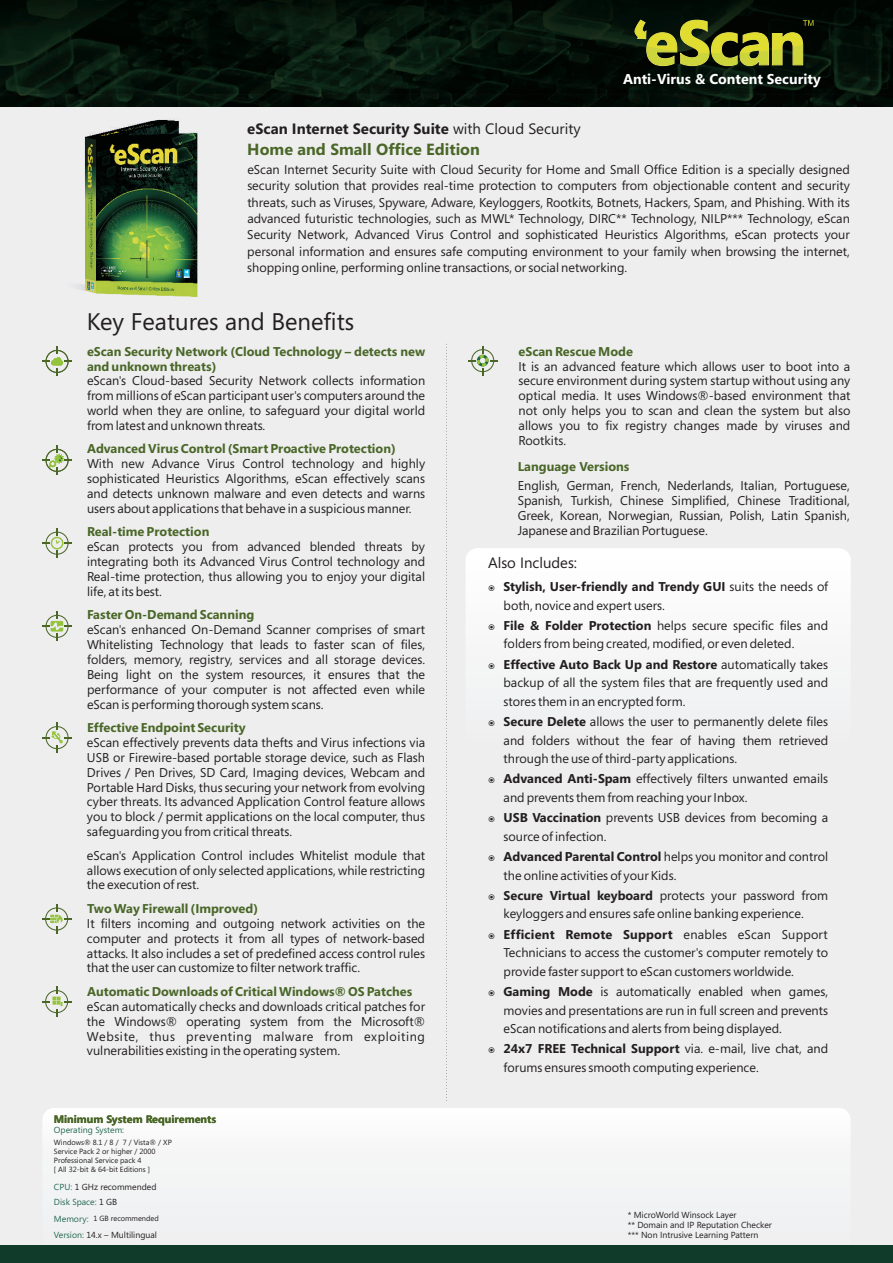
<style>
.page{position:relative;width:893px;height:1263px;background:#eeeeef}
.page>*{position:absolute;margin:0;border:0;box-sizing:border-box;transform-origin:0 0}
.t1{font:24px "Segoe";color:#231f20}
.t2{font:700 16.2px "Segoe";color:#4a6728}
.t3{font:700 15px "Segoe";color:#231f20}
.t4{font:15px "Segoe";color:#231f20}
.t5{font:700 14.25px "Segoe";color:#fff}
.t6{font:12.75px/14.9px "Segoe";color:#231f20;text-align:justify}
.t7{font:700 12.75px/14.9px "Segoe";color:#4a6728}
.t8{font:700 10.8px "Segoe";color:#4a6728}
.t9{font:8.85px/10.4px "Segoe";color:#231f20}
.t10{font:8.85px "Segoe";color:#256a51}
.t11{font:7.5px/8.9px "Segoe";color:#231f20}
.s1{font-family:"Microsoft Tai Le";font-weight:400}
.s2{color:#256a51}
.s3{color:#231f20}
.s4{font-size:8.85px;color:#256a51}
.s5{font-weight:700}
</style>
<div class="page">
<svg style="left:446px;top:344px;width:1px;height:757px"></svg>
<svg style="left:468px;top:346px;width:30px;height:29px"></svg>
<div style="left:466px;top:548px;width:385px;height:77px;background:#fcfcfc"></div>
<svg style="left:42px;top:611px;width:30px;height:30px"></svg>
<svg style="left:42px;top:904px;width:30px;height:30px"></svg>
<svg style="left:42px;top:346px;width:30px;height:30px"></svg>
<svg style="left:42px;top:445px;width:30px;height:30px"></svg>
<svg style="left:42px;top:528px;width:30px;height:30px"></svg>
<svg style="left:42px;top:986px;width:30px;height:30px"></svg>
<svg style="left:43px;top:1108px;width:807px;height:138px"></svg>
<div style="left:0;top:1246px;width:893px;height:17px;background:#103a29"></div>
<svg style="left:42px;top:723px;width:30px;height:29px"></svg>
<img style="left:0;top:95px;width:893px;height:12px">
<img style="left:0;top:0;width:893px;height:95px">
<svg style="left:634px;top:19px;width:179px;height:48px;background:#62681d"></svg>
<img style="left:85px;top:118px;width:113px;height:179px">
<svg style="left:489px;top:585px;width:5px;height:6px"></svg>
<p class="t3" style="left:247px;top:123px;width:335px">eScan Internet Security Suite <span class="s1">with Cloud Security</span></p>
<p class="t2" style="left:247px;top:143px;width:234px">Home and Small Office Edition</p>
<p class="t5" style="left:623px;top:73px;width:199px">Anti-Virus &amp; Content Security</p>
<p class="t6" style="left:247px;top:163px;width:604px;line-height:16.4px">eScan Internet Security Suite with Cloud Security for Home and Small Office Edition is a specially designed security solution that provides real-time protection to computers from objectionable content and security threats, such as Viruses, Spyware, Adware, Keyloggers, Rootkits, Botnets, Hackers, Spam, and Phishing. With its advanced futuristic technologies, such as MWL* Technology, DIRC** Technology, NILP*** Technology, eScan Security Network, Advanced Virus Control and sophisticated Heuristics Algorithms, eScan protects your personal information and ensures safe computing environment to your family when browsing the internet, shopping online, performing online transactions, or social networking.</p>
<h1 class="t1" style="left:87px;top:312px;width:269px">Key Features and Benefits</h1>
<p class="t7" style="left:87px;top:345px;width:340px">eScan Security Network (Cloud Technology – detects new and unknown threats)</p>
<p class="t6" style="left:87px;top:375px;width:340px">eScan's Cloud-based Security Network collects information from millions of eScan participant user's computers around the world when they are online, to safeguard your digital world from latest and unknown threats.</p>
<p class="t6" style="left:87px;top:458px;width:340px">With new Advance Virus Control technology and highly sophisticated Heuristics Algorithms, eScan effectively scans and detects unknown malware and even detects and warns users about applications that behave in a suspicious manner.</p>
<p class="t6" style="left:87px;top:540px;width:340px">eScan protects you from advanced blended threats by integrating both its Advanced Virus Control technology and Real-time protection, thus allowing you to enjoy your digital life, at its best.</p>
<p class="t6" style="left:87px;top:623px;width:340px">eScan's enhanced On-Demand Scanner comprises of smart Whitelisting Technology that leads to faster scan of files, folders, memory, registry, services and all storage devices.<br>Being light on the system resources, it ensures that the performance of your computer is not affected even while eScan is performing thorough system scans.</p>
<p class="t6" style="left:87px;top:736px;width:340px">eScan effectively prevents data thefts and Virus infections via USB or Firewire-based portable storage device, such as Flash Drives / Pen Drives, SD Card, Imaging devices, Webcam and Portable Hard Disks, thus securing your network from evolving cyber threats. Its advanced Application Control feature allows you to block / permit applications on the local computer, thus safeguarding you from critical threats.</p>
<p class="t6" style="left:87px;top:849px;width:340px">eScan's Application Control includes Whitelist module that allows execution of only selected applications, while restricting the execution of rest.</p>
<p class="t6" style="left:87px;top:917px;width:340px">It filters incoming and outgoing network activities on the computer and protects it from all types of network-based attacks. It also includes a set of predefined access control rules that the user can customize to filter network traffic.</p>
<p class="t6" style="left:87px;top:1000px;width:340px">eScan automatically checks and downloads critical patches for the Windows® operating system from the Microsoft® Website, thus preventing malware from exploiting vulnerabilities existing in the operating system.</p>
<p class="t7" style="left:87px;top:443px;width:310px">Advanced Virus Control (Smart Proactive Protection)</p>
<p class="t7" style="left:87px;top:526px;width:124px">Real-time Protection</p>
<p class="t7" style="left:87px;top:609px;width:169px">Faster On-Demand Scanning</p>
<p class="t7" style="left:87px;top:721px;width:160px">Effective Endpoint Security</p>
<p class="t7" style="left:87px;top:902px;width:172px">Two Way Firewall (Improved)</p>
<p class="t7" style="left:87px;top:985px;width:327px">Automatic Downloads of Critical Windows® OS Patches</p>
<p class="t8" style="left:54px;top:1115px;width:164px">Minimum System Requirements</p>
<p class="t10" style="left:54px;top:1126px;width:72px">Operating System:</p>
<p class="t11" style="left:54px;top:1139px;width:119px">Windows® 8.1 / 8 / 7 / Vista® / XP<br>Service Pack 2 or higher / 2000<br>Professional Service pack 4<br>[ All 32-bit &amp; 64-bit Editions ]</p>
<p class="t9" style="left:54px;top:1183px;width:104px"><span class="s2">CPU:</span> 1 GHz recommended</p>
<p class="t10" style="left:54px;top:1198px;width:65px">Disk Space: <span class="s3">1 GB</span></p>
<p class="t9" style="left:54px;top:1231px;width:105px"><span class="s2">Version:</span> 14.x – Multilingual</p>
<p class="t11" style="left:54px;top:1214px;width:106px"><span class="s4">Memory:</span> 1 GB recommended</p>
<p class="t7" style="left:519px;top:345px;width:116px">eScan Rescue Mode</p>
<p class="t6" style="left:519px;top:360px;width:333px">It is an advanced feature which allows user to boot into a secure environment during system startup without using any optical media. It uses Windows®-based environment that not only helps you to scan and clean the system but also allows you to fix registry changes made by viruses and Rootkits.</p>
<p class="t7" style="left:518px;top:461px;width:113px">Language Versions</p>
<p class="t6" style="left:518px;top:479px;width:334px">English, German, French, Nederlands, Italian, Portuguese, Spanish, Turkish, Chinese Simplified, Chinese Traditional, Greek, Korean, Norwegian, Russian, Polish, Latin Spanish, Japanese and Brazilian Portuguese.</p>
<p class="t4" style="left:488px;top:557px;width:91px">Also Includes:</p>
<p class="t6" style="left:504px;top:578px;width:326px;line-height:18.6px"><span class="s5">Stylish, User-friendly and Trendy GUI</span> suits the needs of both, novice and expert users.</p>
<p class="t6" style="left:504px;top:617px;width:326px;line-height:18.6px"><span class="s5">File &amp; Folder Protection</span> helps secure specific files and folders from being created, modified, or even deleted.</p>
<p class="t6" style="left:504px;top:656px;width:326px;line-height:18.6px"><span class="s5">Effective Auto Back Up and Restore</span> automatically takes backup of all the system files that are frequently used and stores them in an encrypted form.</p>
<p class="t6" style="left:504px;top:713px;width:326px;line-height:18.6px"><span class="s5">Secure Delete</span> allows the user to permanently delete files and folders without the fear of having them retrieved through the use of third-party applications.</p>
<p class="t6" style="left:504px;top:771px;width:326px;line-height:18.6px"><span class="s5">Advanced Anti-Spam</span> effectively filters unwanted emails and prevents them from reaching your Inbox.</p>
<p class="t6" style="left:504px;top:809px;width:326px;line-height:18.6px"><span class="s5">USB Vaccination</span> prevents USB devices from becoming a source of infection.</p>
<p class="t6" style="left:504px;top:848px;width:326px;line-height:18.6px"><span class="s5">Advanced Parental Control</span> helps you monitor and control the online activities of your Kids.</p>
<p class="t6" style="left:504px;top:887px;width:326px;line-height:18.6px"><span class="s5">Secure Virtual keyboard</span> protects your password from keyloggers and ensures safe online banking experience.</p>
<p class="t6" style="left:504px;top:926px;width:326px;line-height:18.6px"><span class="s5">Efficient Remote Support</span> enables eScan Support Technicians to access the customer's computer remotely to provide faster support to eScan customers worldwide.</p>
<p class="t6" style="left:504px;top:983px;width:326px;line-height:18.6px"><span class="s5">Gaming Mode</span> is automatically enabled when games, movies and presentations are run in full screen and prevents eScan notifications and alerts from being displayed.</p>
<p class="t6" style="left:504px;top:1041px;width:326px;line-height:18.6px"><span class="s5">24x7 FREE Technical Support</span> via. e-mail, live chat, and forums ensures smooth computing experience.</p>
<p class="t9" style="left:628px;top:1210px;width:146px">* MicroWorld Winsock Layer<br>** Domain and IP Reputation Checker *** Non Intrusive Learning Pattern</p>
</div>
